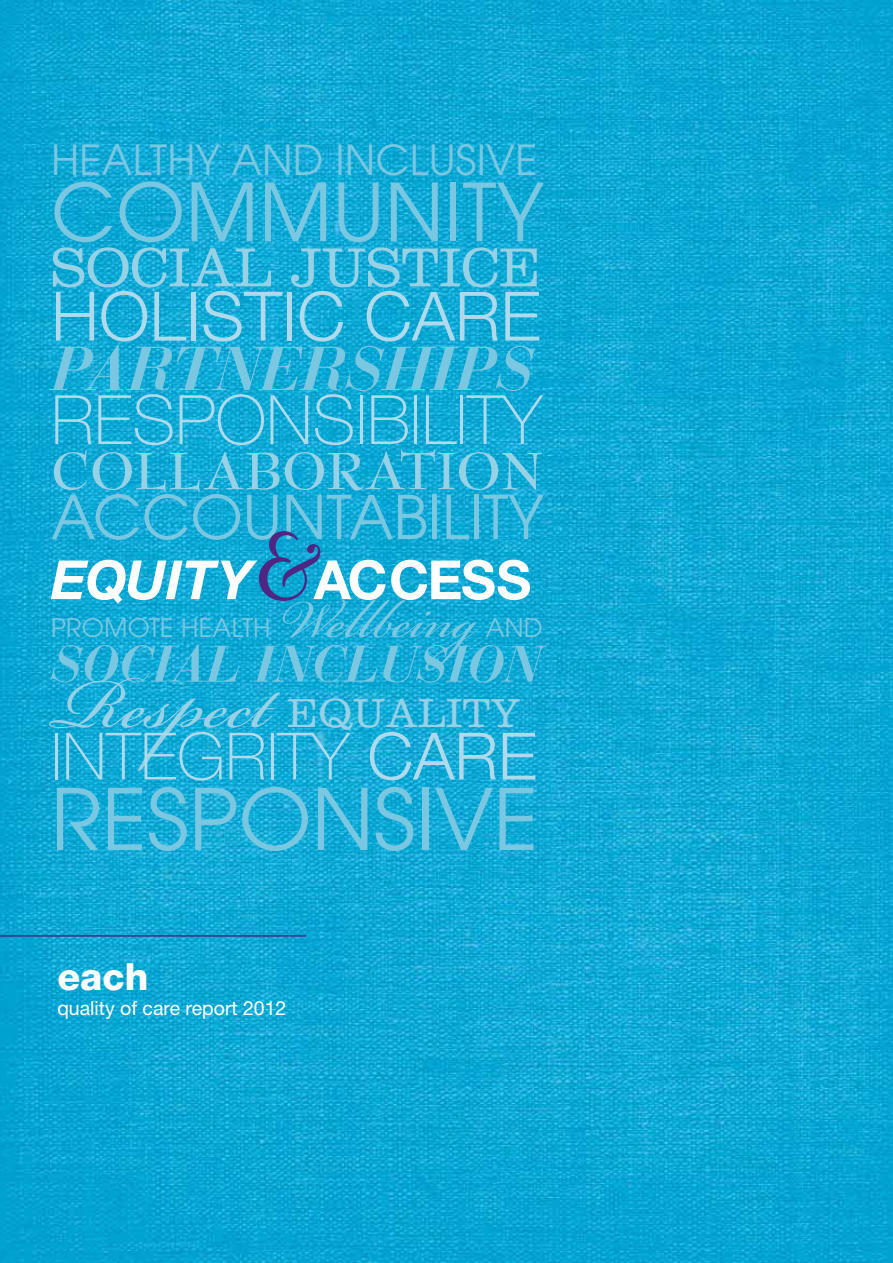
<style>
.page{position:relative;width:893px;height:1263px;background:#fff}
.page>*{position:absolute;margin:0;border:0;box-sizing:border-box;transform-origin:0 0}
.t1{font:109.5px "Bickham Script Pro";color:#97d1e6}
.t2{font:84px "Avant Garde";color:#7ac7e1}
.t3{font:83.25px "Bickham Script Pro";color:#7ac7e1}
.t4{font:79.5px "Avant Garde";letter-spacing:.005em;color:#7ac7e1}
.t5{font:100 68.25px "Helvetica Neue";color:#aedaeb}
.t6{font:300 68.1px "Helvetica Neue";color:#aedaeb}
.t7{font:100 65.4px "Helvetica Neue";color:#aedaeb}
.t8{font:italic 700 61.5px "Bauer Bodoni";color:#7ac7e1}
.t9{font:60px "Avant Garde";color:#7ac7e1}
.t10{font:300 57px "Clarendon";color:#97d1e6}
.t11{font:700 57px "Bernhard Modern";color:#97d1e6}
.t12{font:italic 700 54px "Helvetica Neue";letter-spacing:.005em;color:#fff}
.t13{font:italic 700 51px "Bauer Bodoni";color:#7ac7e1}
.t14{font:300 42px "Clarendon";color:#97d1e6}
.t15{font:41.25px "Avant Garde";letter-spacing:.005em;color:#7ac7e1}
.t16{font:800 37.5px "Helvetica Neue";color:#fff}
.t17{font:25.5px "Avant Garde";letter-spacing:.005em;color:#7ac7e1}
.t18{font:19.5px "Helvetica Neue";color:#fff}
.s1{font-family:"Bernhard Modern";font-weight:400;font-style:normal;font-size:105px;color:#4f2683}
.s2{font-style:normal}
.s3{font-weight:300}
</style>
<div class="page">
<img style="left:0;top:0;width:893px;height:1263px">
<hr style="left:0;top:935px;width:306px;height:2px;background:#4f2683">
<h3 class="t15" style="left:51px;top:135px;width:488px">HEALTHY AND INCLUSIVE</h3>
<h3 class="t4" style="left:51px;top:165px;width:494px">COMMUNITY</h3>
<h3 class="t10" style="left:51px;top:234px;width:491px">SOCIAL JUSTICE</h3>
<h3 class="t6" style="left:51px;top:275px;width:491px">HOLISTIC CARE</h3>
<h3 class="t8" style="left:51px;top:331px;width:484px">PARTNERSHIPS</h3>
<h3 class="t5" style="left:51px;top:382px;width:492px">RESPONSIBILITY</h3>
<h3 class="t11" style="left:51px;top:441px;width:493px">COLLABORATION</h3>
<h3 class="t9" style="left:51px;top:482px;width:494px">ACCOUNTABILITY</h3>
<h3 class="t12" style="left:51px;top:546px;width:482px">EQUITY<span class="s1">&amp;</span><span class="s2">ACCESS</span></h3>
<h3 class="t17" style="left:51px;top:612px;width:221px">PROMOTE HEALTH</h3>
<h3 class="t3" style="left:278px;top:559px;width:201px">Wellbeing</h3>
<h3 class="t17" style="left:486px;top:612px;width:58px">AND</h3>
<h3 class="t13" style="left:51px;top:632px;width:492px">SOCIAL INCLUSION</h3>
<h1 class="t1" style="left:51px;top:625px;width:221px">Respect</h1>
<h3 class="t14" style="left:287px;top:688px;width:235px">EQUALITY</h3>
<h3 class="t7" style="left:51px;top:720px;width:487px">INTEGRITY <span class="s3">CARE</span></h3>
<h2 class="t2" style="left:51px;top:770px;width:489px">RESPONSIVE</h2>
<h3 class="t16" style="left:57px;top:954px;width:93px">each</h3>
<p class="t18" style="left:57px;top:997px;width:231px">quality of care report 2012</p>
</div>
